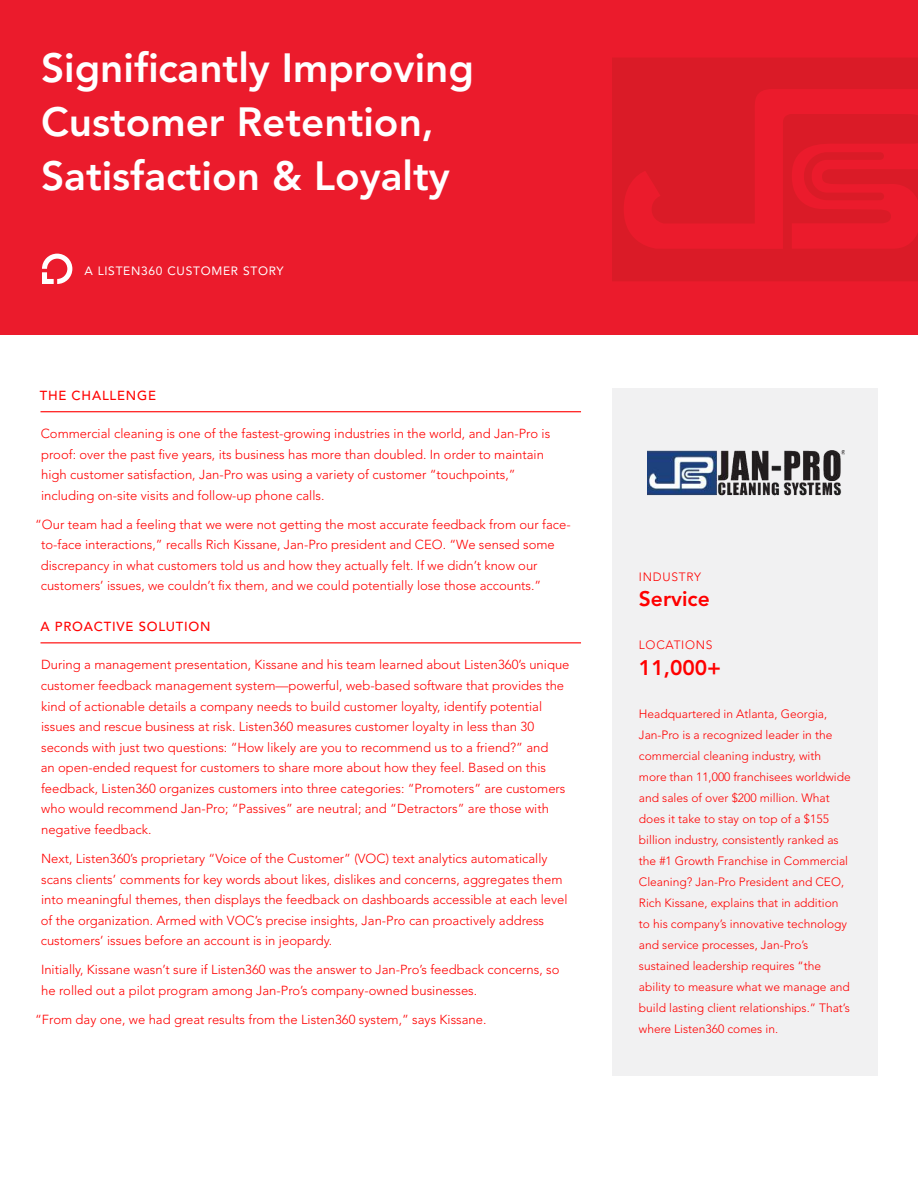
<style>
.page{position:relative;width:918px;height:1188px;background:#fff}
.page>*{position:absolute;margin:0;border:0;box-sizing:border-box;transform-origin:0 0}
.t1{font:800 40.5px/54px "Avenir LT Std";color:#fff}
.t2{font:800 21px "Avenir LT Std";color:#f00}
.t3{font:300 13.05px/20.5px "Avenir LT Std";color:#f00}
.t4{font:500 13.05px "Avenir LT Std";letter-spacing:.06em;color:#f00}
.t5{font:300 12px/21px "Avenir LT Std";color:#f00}
.t6{font:12px "Avenir LT Std";letter-spacing:.06em;color:#fff}
.t7{font:300 12px "Avenir LT Std";letter-spacing:.06em;color:#f00}
</style>
<div class="page">
<div style="left:0;top:0;width:918px;height:335px;background:#eb1b2c"></div>
<svg style="left:42px;top:254px;width:30px;height:30px"></svg>
<div style="left:612px;top:388px;width:266px;height:688px;background:#f1f1f2"></div>
<hr style="left:41px;top:411px;width:540px;height:1px;background:#f00">
<hr style="left:41px;top:642px;width:540px;height:1px;background:#f00">
<img style="left:647px;top:451px;width:198px;height:44px">
<svg style="left:612px;top:58px;width:306px;height:223px;fill:#da1b27"></svg>
<h1 class="t1" style="left:41px;top:44px;width:434px">Significantly Improving<br>Customer Retention,<br>Satisfaction &amp; Loyalty</h1>
<p class="t6" style="left:84px;top:266px;width:200px">A LISTEN360 CUSTOMER STORY</p>
<p class="t4" style="left:40px;top:388px;width:118px">THE CHALLENGE</p>
<p class="t3" style="left:41px;top:424px;width:511px">Commercial cleaning is one of the fastest-growing industries in the world, and Jan-Pro is proof: over the past five years, its business has more than doubled. In order to maintain high customer satisfaction, Jan-Pro was using a variety of customer “touchpoints,” including on-site visits and follow-up phone calls.</p>
<p class="t3" style="left:41px;top:515px;width:532px;text-indent:-6px">“Our team had a feeling that we were not getting the most accurate feedback from our face&shy;to-face interactions,” recalls Rich Kissane, Jan-Pro president and CEO. “We sensed some discrepancy in what customers told us and how they actually felt. If we didn’t know our customers’ issues, we couldn’t fix them, and we could potentially lose those accounts.”</p>
<p class="t4" style="left:41px;top:619px;width:172px">A PROACTIVE SOLUTION</p>
<p class="t3" style="left:41px;top:656px;width:530px">During a management presentation, Kissane and his team learned about Listen360’s unique customer feedback management system—powerful, web-based software that provides the kind of actionable details a company needs to build customer loyalty, identify potential issues and rescue business at risk. Listen360 measures customer loyalty in less than 30 seconds with just two questions: “How likely are you to recommend us to a friend?” and<br>an open-ended request for customers to share more about how they feel. Based on this feedback, Listen360 organizes customers into three categories: “Promoters” are customers who would recommend Jan-Pro; “Passives” are neutral; and “Detractors” are those with negative feedback.</p>
<p class="t3" style="left:41px;top:849px;width:528px">Next, Listen360’s proprietary “Voice of the Customer” (VOC) text analytics automatically scans clients’ comments for key words about likes, dislikes and concerns, aggregates them into meaningful themes, then displays the feedback on dashboards accessible at each level of the organization. Armed with VOC’s precise insights, Jan-Pro can proactively address customers’ issues before an account is in jeopardy.</p>
<p class="t3" style="left:41px;top:961px;width:520px">Initially, Kissane wasn’t sure if Listen360 was the answer to Jan-Pro’s feedback concerns, so he rolled out a pilot program among Jan-Pro’s company-owned businesses.</p>
<p class="t3" style="left:35px;top:1010px;width:453px">“From day one, we had great results from the Listen360 system,” says Kissane.</p>
<p class="t7" style="left:639px;top:571px;width:64px">INDUSTRY</p>
<h2 class="t2" style="left:639px;top:590px;width:72px">Service</h2>
<p class="t7" style="left:639px;top:640px;width:75px">LOCATIONS</p>
<h2 class="t2" style="left:639px;top:659px;width:84px">11,000+</h2>
<p class="t5" style="left:639px;top:704px;width:213px">Headquartered in Atlanta, Georgia, Jan-Pro is a recognized leader in the commercial cleaning industry, with more than 11,000 franchisees worldwide and sales of over $200 million. What does it take to stay on top of a $155 billion industry, consistently ranked as the #1 Growth Franchise in Commercial Cleaning? Jan-Pro President and CEO, Rich Kissane, explains that in addition to his company’s innovative technology and service processes, Jan-Pro’s sustained leadership requires “the ability to measure what we manage and build lasting client relationships.” That’s where Listen360 comes in.</p>
</div>
